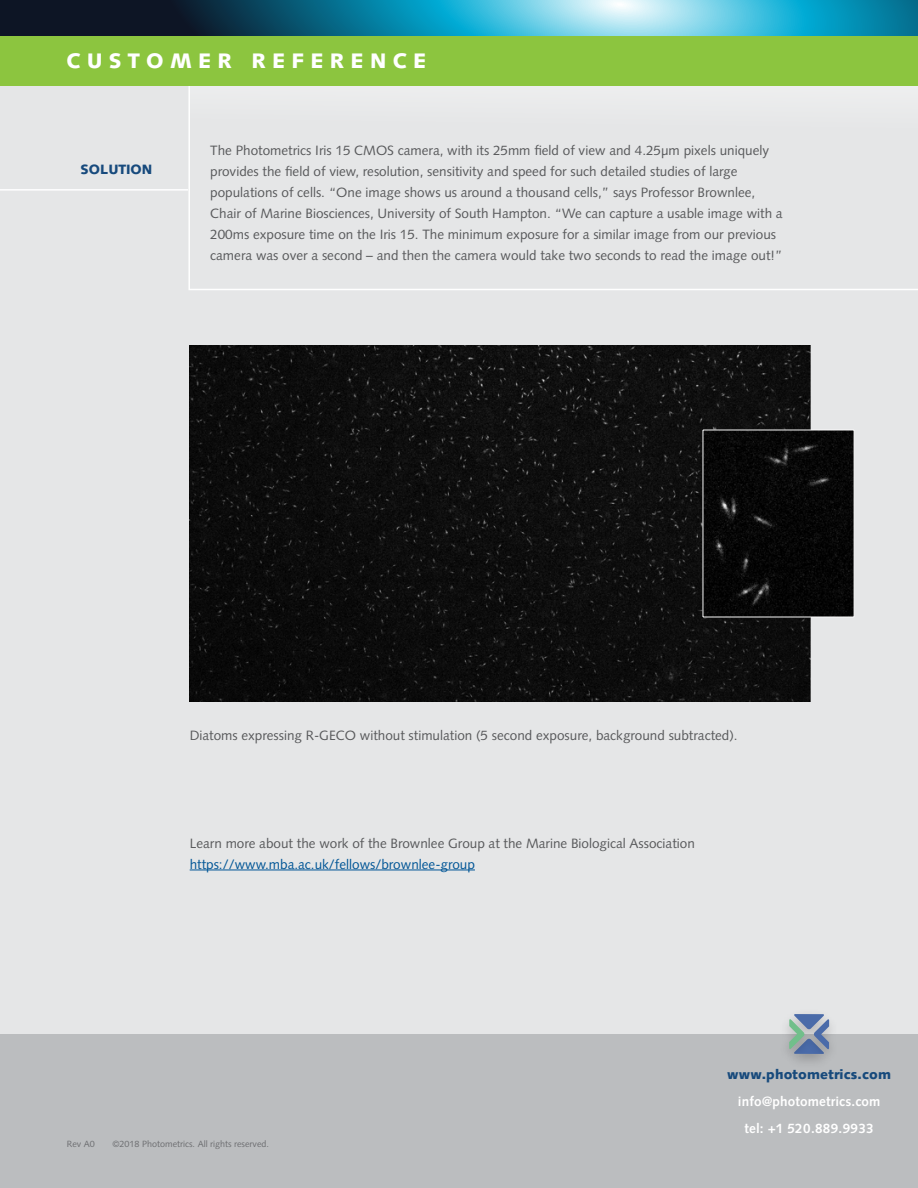
<style>
.page{position:relative;width:918px;height:1188px;background:#e5e6e7}
.page>*{position:absolute;margin:0;border:0;box-sizing:border-box;transform-origin:0 0}
.t1{font:900 21px "Syntax LT Std";letter-spacing:.3em;color:#fff}
.t2{font:13.5px/21px "Syntax LT Std";color:#58595b}
.t3{font:13.5px "Syntax LT Std";color:#005596}
.t4{font:700 13.5px/27px "Syntax LT Std";letter-spacing:.01em;color:#fff;text-align:center}
.t5{font:900 13.5px "Syntax LT Std";letter-spacing:.01em;color:#174a7c}
.t6{font:900 13.5px "Syntax LT Std";color:#174a7d}
.t7{font:9px "Syntax LT Std";color:#6d6e71}
</style>
<div class="page">
<div style="left:0;top:1035px;width:918px;height:153px;background:#bbbdbf"></div>
<svg style="left:789px;top:1014px;width:40px;height:40px;background:#7f98ad"></svg>
<svg style="left:188px;top:86px;width:730px;height:204px"></svg>
<hr style="left:0;top:189px;width:188px;height:2px;background:#fff">
<svg style="left:0;top:0;width:918px;height:36px;background:#30819a"></svg>
<div style="left:0;top:36px;width:918px;height:50px;background:#8cc53f"></div>
<img style="left:190px;top:345px;width:665px;height:357px">
<hr style="left:190px;top:870px;width:285px;height:1px;background:#005596">
<h1 class="t1" style="left:67px;top:48px;width:361px">CUSTOMER REFERENCE</h1>
<p class="t6" style="left:81px;top:162px;width:73px">SOLUTION</p>
<p class="t2" style="left:210px;top:140px;width:574px">The Photometrics Iris 15 CMOS camera, with its 25mm field of view and 4.25μm pixels uniquely provides the field of view, resolution, sensitivity and speed for such detailed studies of large populations of cells. “One image shows us around a thousand cells,” says Professor Brownlee, Chair of Marine Biosciences, University of South Hampton. “We can capture a usable image with a 200ms exposure time on the Iris 15. The minimum exposure for a similar image from our previous camera was over a second – and then the camera would take two seconds to read the image out!”</p>
<p class="t2" style="left:190px;top:725px;width:549px">Diatoms expressing R-GECO without stimulation (5 second exposure, background subtracted).</p>
<p class="t2" style="left:190px;top:832px;width:507px">Learn more about the work of the Brownlee Group at the Marine Biological Association</p>
<p class="t3" style="left:190px;top:856px;width:287px">https://www.mba.ac.uk/fellows/brownlee-group</p>
<p class="t5" style="left:727px;top:1067px;width:165px">www.photometrics.com</p>
<p class="t4" style="left:738px;top:1088px;width:144px">info@photometrics.com tel: +1 520.889.9933</p>
<p class="t7" style="left:67px;top:1138px;width:30px">Rev A0</p>
<p class="t7" style="left:112px;top:1138px;width:158px">©2018 Photometrics. All rights reserved.</p>
</div>
